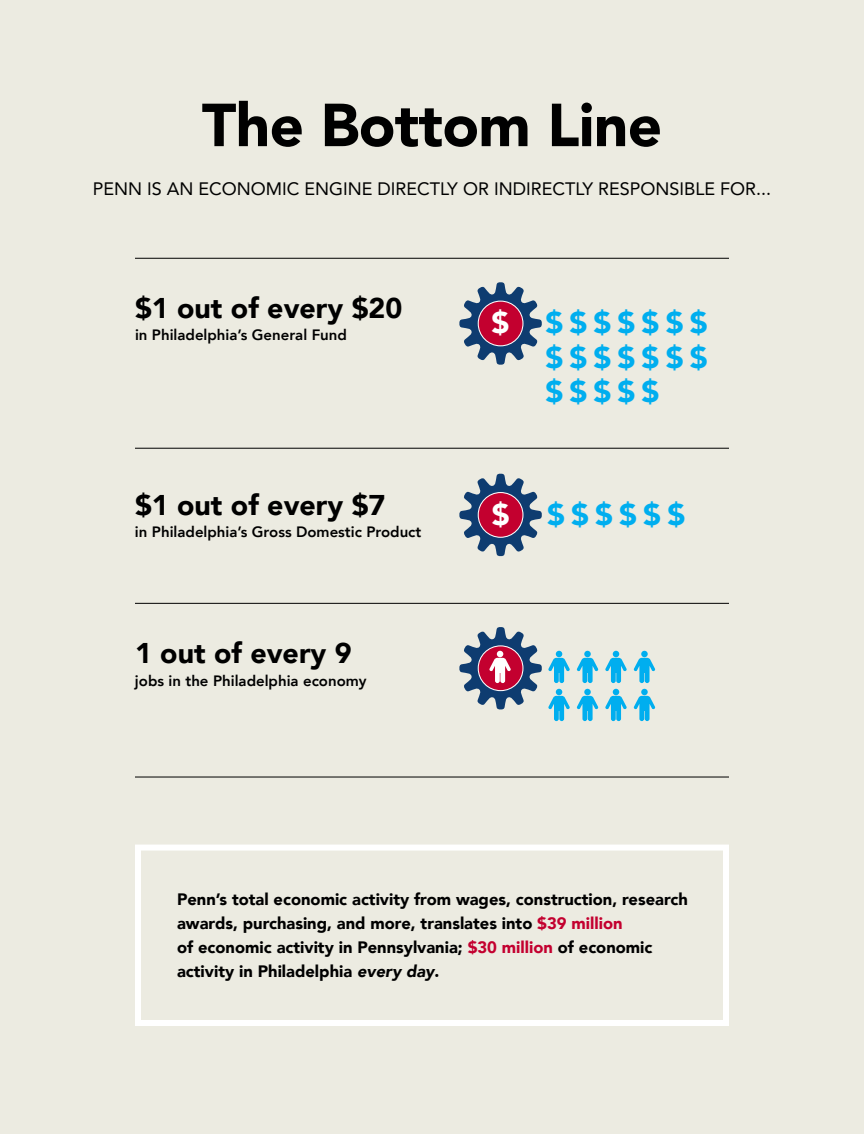
<style>
.page{position:relative;width:864px;height:1134px;background:#ecebe1}
.page>*{position:absolute;margin:0;border:0;box-sizing:border-box;transform-origin:0 0}
.t1{font:900 60px "Avenir LT Com";letter-spacing:-.01em;color:#000}
.t2{font:900 30px/34.5px "Avenir";color:#00aeef;text-align:justify}
.t3{font:900 28.5px "Avenir LT Com";color:#000}
.t4{font:18px "Avenir LT Com";color:#000}
.t5{font:900 16.5px/24px "Avenir LT Com";color:#000}
.t6{font:800 15px "Avenir LT Com";color:#000}
.s1{color:#fff}
.s2{color:#c3002f}
.s3{font-style:italic}
</style>
<div class="page">
<svg style="left:459px;top:282px;width:83px;height:83px"></svg>
<div style="left:478px;top:301px;width:45px;height:45px;background:#c3002f;border-radius:50%"></div>
<div style="left:478px;top:301px;width:45px;height:45px;border:1px solid #fff;border-radius:50%"></div>
<svg style="left:459px;top:474px;width:83px;height:82px"></svg>
<div style="left:478px;top:493px;width:45px;height:44px;background:#c3002f;border-radius:50%"></div>
<div style="left:478px;top:492px;width:45px;height:46px;border:1px solid #fff;border-radius:50%"></div>
<hr style="left:135px;top:603px;width:594px;height:1px;background:#000">
<hr style="left:135px;top:777px;width:594px;height:1px;background:#000">
<hr style="left:135px;top:448px;width:594px;height:1px;background:#000">
<hr style="left:135px;top:258px;width:594px;height:1px;background:#000">
<svg style="left:459px;top:627px;width:83px;height:82px"></svg>
<svg style="left:548px;top:651px;width:22px;height:32px"></svg>
<svg style="left:577px;top:651px;width:21px;height:32px"></svg>
<svg style="left:605px;top:651px;width:22px;height:32px"></svg>
<svg style="left:634px;top:651px;width:21px;height:32px"></svg>
<svg style="left:548px;top:689px;width:22px;height:32px"></svg>
<svg style="left:577px;top:689px;width:21px;height:32px"></svg>
<svg style="left:605px;top:689px;width:22px;height:32px"></svg>
<svg style="left:634px;top:689px;width:21px;height:32px"></svg>
<div style="left:135px;top:845px;width:594px;height:181px;border:6px solid #fff"></div>
<h1 class="t1" style="left:202px;top:89px;width:462px">The Bottom Line</h1>
<p class="t4" style="left:93px;top:177px;width:680px">PENN IS AN ECONOMIC ENGINE DIRECTLY OR INDIRECTLY RESPONSIBLE FOR...</p>
<h3 class="t3" style="left:135px;top:291px;width:269px">$1 out of every $20</h3>
<p class="t6" style="left:135px;top:326px;width:213px">in Philadelphia’s General Fund</p>
<h3 class="t3" style="left:135px;top:487px;width:252px">$1 out of every $7</h3>
<p class="t6" style="left:135px;top:523px;width:288px">in Philadelphia’s Gross Domestic Product</p>
<h3 class="t3" style="left:135px;top:636px;width:218px">1 out of every 9</h3>
<p class="t6" style="left:135px;top:671px;width:233px">jobs in the Philadelphia economy</p>
<h2 class="t2" style="left:545px;top:305px;width:164px;text-indent:-54px"><span class="s1">$</span> $$$$$$$ $$$$$$$ $$$$$</h2>
<h2 class="t2" style="left:492px;top:497px;width:195px"><span class="s1">$</span> $$$$$$</h2>
<p class="t5" style="left:177px;top:887px;width:512px">Penn’s total economic activity from wages, construction, research awards, purchasing, and more, translates into <span class="s2">$39 million<br></span>of economic activity in Pennsylvania; <span class="s2">$30 million</span> of economic activity in Philadelphia <span class="s3">every day</span>.</p>
</div>
